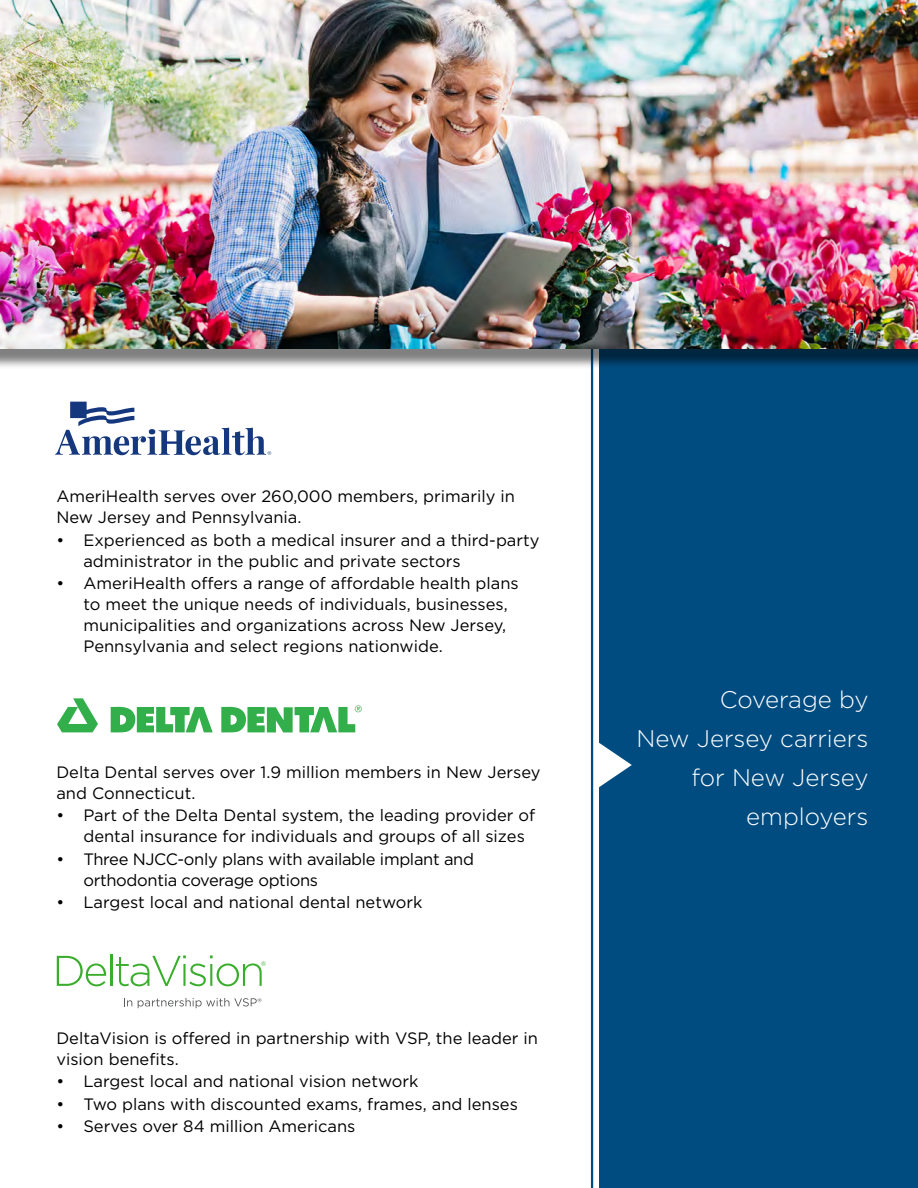
<style>
.page{position:relative;width:918px;height:1188px;background:#fff}
.page>*{position:absolute;margin:0;border:0;box-sizing:border-box;transform-origin:0 0}
.t1{font:300 24px/39px "Gotham";color:#fff;text-align:right}
.t2{font:16.5px/21px "Gotham";color:#000}
.t3{font:16.5px/21px "Gotham";letter-spacing:-.02em;color:#000}
.t4{font:300 13.65px "Gotham";color:#3aad2c}
</style>
<div class="page">
<hr style="left:591px;top:337px;width:2px;height:851px;background:#004c80">
<div style="left:599px;top:327px;width:319px;height:861px;background:#004c80"></div>
<div style="left:0;top:0;width:918px;height:369px;background:#000;opacity:.5"></div>
<img style="left:0;top:0;width:918px;height:348px">
<svg style="left:599px;top:742px;width:33px;height:46px"></svg>
<svg style="left:57px;top:956px;width:49px;height:30px"></svg>
<hr style="left:110px;top:955px;width:2px;height:31px;background:#3aad2c">
<svg style="left:116px;top:955px;width:146px;height:31px"></svg>
<svg style="left:124px;top:998px;width:8px;height:8px"></svg>
<svg style="left:138px;top:998px;width:124px;height:10px"></svg>
<svg style="left:57px;top:698px;width:41px;height:34px"></svg>
<svg style="left:111px;top:707px;width:102px;height:25px"></svg>
<svg style="left:221px;top:705px;width:141px;height:27px"></svg>
<svg style="left:55px;top:402px;width:216px;height:53px"></svg>
<p class="t2" style="left:56px;top:486px;width:460px">AmeriHealth serves over 260,000 members, primarily in<br>New Jersey and Pennsylvania.</p>
<p class="t2" style="left:83px;top:529px;width:458px;text-indent:-27px">• Experienced as both a medical insurer and a third-party administrator in the public and private sectors</p>
<p class="t2" style="left:83px;top:573px;width:437px;text-indent:-27px">• AmeriHealth offers a range of affordable health plans to meet the unique needs of individuals, businesses, municipalities and organizations across New Jersey, Pennsylvania and select regions nationwide.</p>
<p class="t2" style="left:56px;top:761px;width:486px">Delta Dental serves over 1.9 million members in New Jersey and Connecticut.</p>
<p class="t2" style="left:83px;top:805px;width:453px;text-indent:-27px">• Part of the Delta Dental system, the leading provider of dental insurance for individuals and groups of all sizes</p>
<p class="t3" style="left:83px;top:848px;width:392px;text-indent:-27px">• Three NJCC-only plans with available implant and orthodontia coverage options</p>
<p class="t2" style="left:56px;top:892px;width:368px">• Largest local and national dental network</p>
<p class="t4" style="left:261px;top:957px;width:7px">®</p>
<p class="t2" style="left:56px;top:1027px;width:483px">DeltaVision is offered in partnership with VSP, the leader in vision benefits.</p>
<p class="t2" style="left:56px;top:1071px;width:364px">• Largest local and national vision network</p>
<p class="t2" style="left:56px;top:1093px;width:463px">• Two plans with discounted exams, frames, and lenses</p>
<p class="t2" style="left:56px;top:1116px;width:300px">• Serves over 84 million Americans</p>
<h1 class="t1" style="left:637px;top:679px;width:233px">Coverage by<br>New Jersey carriers for New Jersey employers</h1>
</div>
